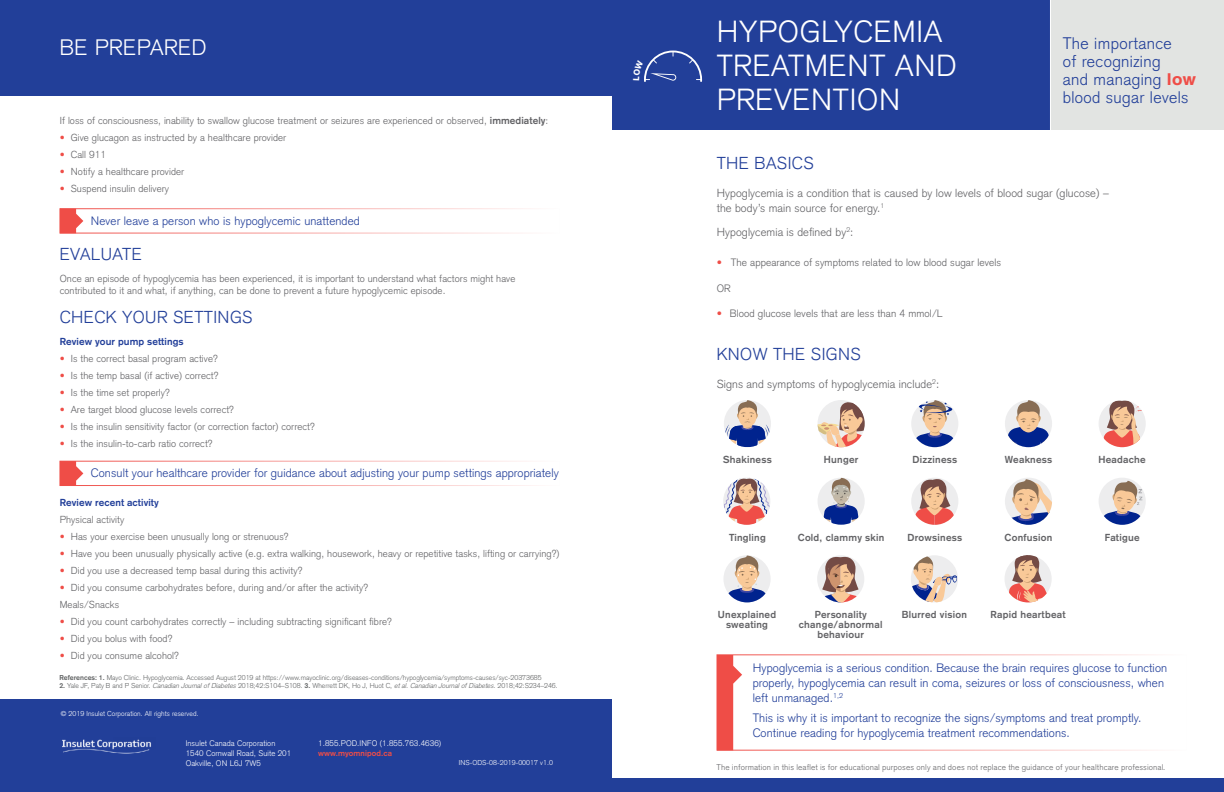
<style>
.page{position:relative;width:1224px;height:792px;background:#fff}
.page>*{position:absolute;margin:0;border:0;box-sizing:border-box;transform-origin:0 0}
.t1{font:300 30px/34px "Akzidenz Grotesk";letter-spacing:.025em;color:#fff}
.t2{font:300 22px "Akzidenz Grotesk";letter-spacing:.025em;color:#fff}
.t3{font:300 17px "Akzidenz Grotesk";letter-spacing:.025em;color:#223f99}
.t4{font:300 16.5px/18px "Akzidenz Grotesk";letter-spacing:.025em;color:#223f99}
.t5{font:300 12px/15px "Akzidenz Grotesk";letter-spacing:.01em;color:#223f99}
.t6{font:300 11.5px/15px "Akzidenz Grotesk";letter-spacing:.01em;color:#636366}
.t7{font:300 10.5px "Akzidenz Grotesk";letter-spacing:.01em;color:#636366}
.t8{font:300 10px/12.5px "Akzidenz Grotesk";letter-spacing:.01em;color:#636366}
.t9{font:700 10px/10px "Akzidenz Grotesk";letter-spacing:.025em;color:#636366;text-align:center}
.t10{font:700 10px "Akzidenz Grotesk";letter-spacing:.01em;color:#223f99}
.t11{font:300 8.2px "Akzidenz Grotesk Pro";letter-spacing:.01em;color:#636366}
.t12{font:300 8px "Akzidenz Grotesk";letter-spacing:.01em;color:#fff}
.t13{font:700 8px "Akzidenz Grotesk";letter-spacing:.01em;color:#ef4d47}
.t14{font:300 7px "Akzidenz Grotesk";color:#626465}
.t15{font:300 7px "Akzidenz Grotesk";letter-spacing:.01em;color:#fff}
.s1{font-weight:700}
.s2{color:#ef4d47}
.s3{font-style:italic}
.s4{font-weight:900;color:#ef4d47}
</style>
<div class="page">
<div style="left:612px;top:0;width:439px;height:129px;background:#223f99"></div>
<div style="left:603px;top:778px;width:621px;height:14px;background:#223f99"></div>
<div style="left:1050px;top:0;width:174px;height:129px;background:#e2e4e2"></div>
<hr style="left:1050px;top:0;width:1px;height:140px;background:#fff">
<svg style="left:717px;top:655px;width:25px;height:95px"></svg>
<div style="left:0;top:700px;width:612px;height:92px;background:#223f99"></div>
<img style="left:62px;top:739px;width:89px;height:15px">
<div style="left:0;top:0;width:621px;height:95px;background:#223f99"></div>
<svg style="left:60px;top:461px;width:23px;height:25px"></svg>
<svg style="left:60px;top:209px;width:23px;height:24px"></svg>
<svg style="left:725px;top:400px;width:45px;height:47px"></svg>
<div style="left:818px;top:478px;width:47px;height:47px;background:#ededee;border-radius:50%"></div>
<svg style="left:823px;top:478px;width:36px;height:47px"></svg>
<svg style="left:724px;top:555px;width:46px;height:47px"></svg>
<svg style="left:818px;top:401px;width:47px;height:46px"></svg>
<svg style="left:723px;top:478px;width:47px;height:47px"></svg>
<svg style="left:817px;top:556px;width:47px;height:46px"></svg>
<svg style="left:912px;top:400px;width:46px;height:47px"></svg>
<svg style="left:912px;top:478px;width:46px;height:47px"></svg>
<svg style="left:911px;top:555px;width:46px;height:47px"></svg>
<svg style="left:1006px;top:400px;width:45px;height:47px"></svg>
<svg style="left:1005px;top:479px;width:47px;height:46px"></svg>
<div style="left:1005px;top:555px;width:47px;height:47px;background:#ededee;border-radius:50%"></div>
<svg style="left:1007px;top:555px;width:42px;height:47px"></svg>
<div style="left:1099px;top:400px;width:47px;height:47px;background:#ededee;border-radius:50%"></div>
<svg style="left:1103px;top:400px;width:40px;height:47px"></svg>
<div style="left:1099px;top:478px;width:47px;height:47px;background:#ededee;border-radius:50%"></div>
<svg style="left:1099px;top:481px;width:46px;height:44px"></svg>
<svg style="left:644px;top:51px;width:58px;height:31px"></svg>
<p class="t2" style="left:60px;top:35px;width:148px">BE PREPARED</p>
<p class="t8" style="left:60px;top:114px;width:490px">If loss of consciousness, inability to swallow glucose treatment or seizures are experienced or observed, <span class="s1">immediately</span>:</p>
<p class="t8" style="left:60px;top:131px;width:228px"><span class="s2">•</span> Give glucagon as instructed by a healthcare provider</p>
<p class="t8" style="left:60px;top:148px;width:48px"><span class="s2">•</span> Call 911</p>
<p class="t8" style="left:60px;top:165px;width:126px"><span class="s2">•</span> Notify a healthcare provider</p>
<p class="t8" style="left:60px;top:182px;width:111px"><span class="s2">•</span> Suspend insulin delivery</p>
<p class="t5" style="left:91px;top:213px;width:270px">Never leave a person who is hypoglycemic unattended</p>
<p class="t3" style="left:60px;top:245px;width:83px">EVALUATE</p>
<p class="t8" style="left:60px;top:272px;width:457px">Once an episode of hypoglycemia has been experienced, it is important to understand what factors might have contributed to it and what, if anything, can be done to prevent a future hypoglycemic episode.</p>
<p class="t3" style="left:60px;top:307px;width:194px">CHECK YOUR SETTINGS</p>
<p class="t10" style="left:60px;top:336px;width:125px">Review your pump settings</p>
<p class="t8" style="left:60px;top:353px;width:160px"><span class="s2">•</span> Is the correct basal program active?</p>
<p class="t8" style="left:60px;top:370px;width:160px"><span class="s2">•</span> Is the temp basal (if active) correct?</p>
<p class="t8" style="left:60px;top:387px;width:112px"><span class="s2">•</span> Is the time set properly?</p>
<p class="t8" style="left:60px;top:404px;width:176px"><span class="s2">•</span> Are target blood glucose levels correct?</p>
<p class="t8" style="left:60px;top:421px;width:257px"><span class="s2">•</span> Is the insulin sensitivity factor (or correction factor) correct?</p>
<p class="t8" style="left:60px;top:438px;width:154px"><span class="s2">•</span> Is the insulin-to-carb ratio correct?</p>
<p class="t5" style="left:91px;top:466px;width:469px">Consult your healthcare provider for guidance about adjusting your pump settings appropriately</p>
<p class="t10" style="left:60px;top:496px;width:101px">Review recent activity</p>
<p class="t8" style="left:60px;top:513px;width:66px">Physical activity</p>
<p class="t8" style="left:60px;top:530px;width:230px"><span class="s2">•</span> Has your exercise been unusually long or strenuous?</p>
<p class="t8" style="left:60px;top:547px;width:501px"><span class="s2">•</span> Have you been unusually physically active (e.g. extra walking, housework, heavy or repetitive tasks, lifting or carrying?)</p>
<p class="t8" style="left:60px;top:564px;width:244px"><span class="s2">•</span> Did you use a decreased temp basal during this activity?</p>
<p class="t8" style="left:60px;top:581px;width:310px"><span class="s2">•</span> Did you consume carbohydrates before, during and/or after the activity?</p>
<p class="t8" style="left:60px;top:598px;width:61px">Meals/Snacks</p>
<p class="t8" style="left:60px;top:615px;width:334px"><span class="s2">•</span> Did you count carbohydrates correctly – including subtracting significant fibre?</p>
<p class="t8" style="left:60px;top:632px;width:114px"><span class="s2">•</span> Did you bolus with food?</p>
<p class="t8" style="left:60px;top:649px;width:121px"><span class="s2">•</span> Did you consume alcohol?</p>
<p class="t14" style="left:59px;top:673px;width:484px"><span class="s1">References: 1.</span> Mayo Clinic. Hypoglycemia. Accessed August 2019 at https://www.mayoclinic.org/diseases-conditions/hypoglycemia/symptoms-causes/syc-20373685</p>
<p class="t14" style="left:59px;top:681px;width:500px"><span class="s1">2.</span> Yale JF, Paty B and P Senior. <span class="s3">Canadian JournalofDiabetes</span>2018;42:S104–S108. <span class="s1">3.</span> Wherrett DK, Ho J, Huot C, <span class="s3">etal.Canadian JournalofDiabetes.</span>2018;42:S234–246.</p>
<p class="t15" style="left:61px;top:710px;width:139px">© 2019 Insulet Corporation. All rights reserved.</p>
<p class="t12" style="left:186px;top:739px;width:91px">Insulet Canada Corporation</p>
<p class="t12" style="left:186px;top:749px;width:107px">1540 Cornwall Road, Suite 201</p>
<p class="t12" style="left:186px;top:759px;width:77px">Oakville, ON L6J 7W5</p>
<p class="t15" style="left:459px;top:759px;width:96px">INS-ODS-08-2019-00017 v1.0</p>
<p class="t12" style="left:318px;top:739px;width:125px">1.855.POD.INFO (1.855.763.4636)</p>
<p class="t13" style="left:318px;top:748px;width:75px">www.myomnipod.ca</p>
<p class="t1" style="left:717px;top:15px;width:242px">HYPOGLYCEMIA<br>TREATMENT AND<br>PREVENTION</p>
<p class="t4" style="left:1063px;top:34px;width:135px">The importance<br>of recognizing<br>and managing <span class="s4">low </span>blood sugar levels</p>
<p class="t3" style="left:717px;top:153px;width:98px">THE BASICS</p>
<p class="t6" style="left:717px;top:186px;width:394px">Hypoglycemia is a condition that is caused by low levels of blood sugar (glucose) – the body’s main source for energy.<sup>1</sup></p>
<p class="t6" style="left:717px;top:225px;width:138px">Hypoglycemia is defined by<sup>2</sup>:</p>
<p class="t7" style="left:717px;top:256px;width:286px"><span class="s2">•</span> The appearance of symptoms related to low blood sugar levels</p>
<p class="t7" style="left:717px;top:282px;width:15px">OR</p>
<p class="t7" style="left:717px;top:307px;width:228px"><span class="s2">•</span> Blood glucose levels that are less than 4 mmol/L</p>
<p class="t3" style="left:717px;top:344px;width:146px">KNOW THE SIGNS</p>
<p class="t6" style="left:717px;top:377px;width:224px">Signs and symptoms of hypoglycemia include<sup>2</sup>:</p>
<p class="t9" style="left:723px;top:454px;width:50px">Shakiness</p>
<p class="t9" style="left:824px;top:454px;width:36px">Hunger</p>
<p class="t9" style="left:913px;top:454px;width:46px">Dizziness</p>
<p class="t9" style="left:1005px;top:454px;width:49px">Weakness</p>
<p class="t9" style="left:1099px;top:454px;width:49px">Headache</p>
<p class="t9" style="left:729px;top:532px;width:38px">Tingling</p>
<p class="t9" style="left:798px;top:532px;width:88px">Cold, clammy skin</p>
<p class="t9" style="left:908px;top:532px;width:56px">Drowsiness</p>
<p class="t9" style="left:1005px;top:532px;width:49px">Confusion</p>
<p class="t9" style="left:1105px;top:532px;width:36px">Fatigue</p>
<p class="t9" style="left:718px;top:610px;width:60px">Unexplained sweating</p>
<p class="t9" style="left:799px;top:610px;width:85px">Personality change/abnormal behaviour</p>
<p class="t9" style="left:902px;top:610px;width:66px">Blurred vision</p>
<p class="t9" style="left:991px;top:610px;width:77px">Rapid heartbeat</p>
<p class="t5" style="left:753px;top:661px;width:416px">Hypoglycemia is a serious condition. Because the brain requires glucose to function properly, hypoglycemia can result in coma, seizures or loss of consciousness, when left unmanaged.<sup>1,2</sup></p>
<p class="t5" style="left:753px;top:710px;width:390px">This is why it is important to recognize the signs/symptoms and treat promptly.<br>Continue reading for hypoglycemia treatment recommendations.</p>
<p class="t11" style="left:717px;top:762px;width:450px">The information in this leaflet is for educational purposes only and does not replace the guidance of your healthcare professional.</p>
</div>
